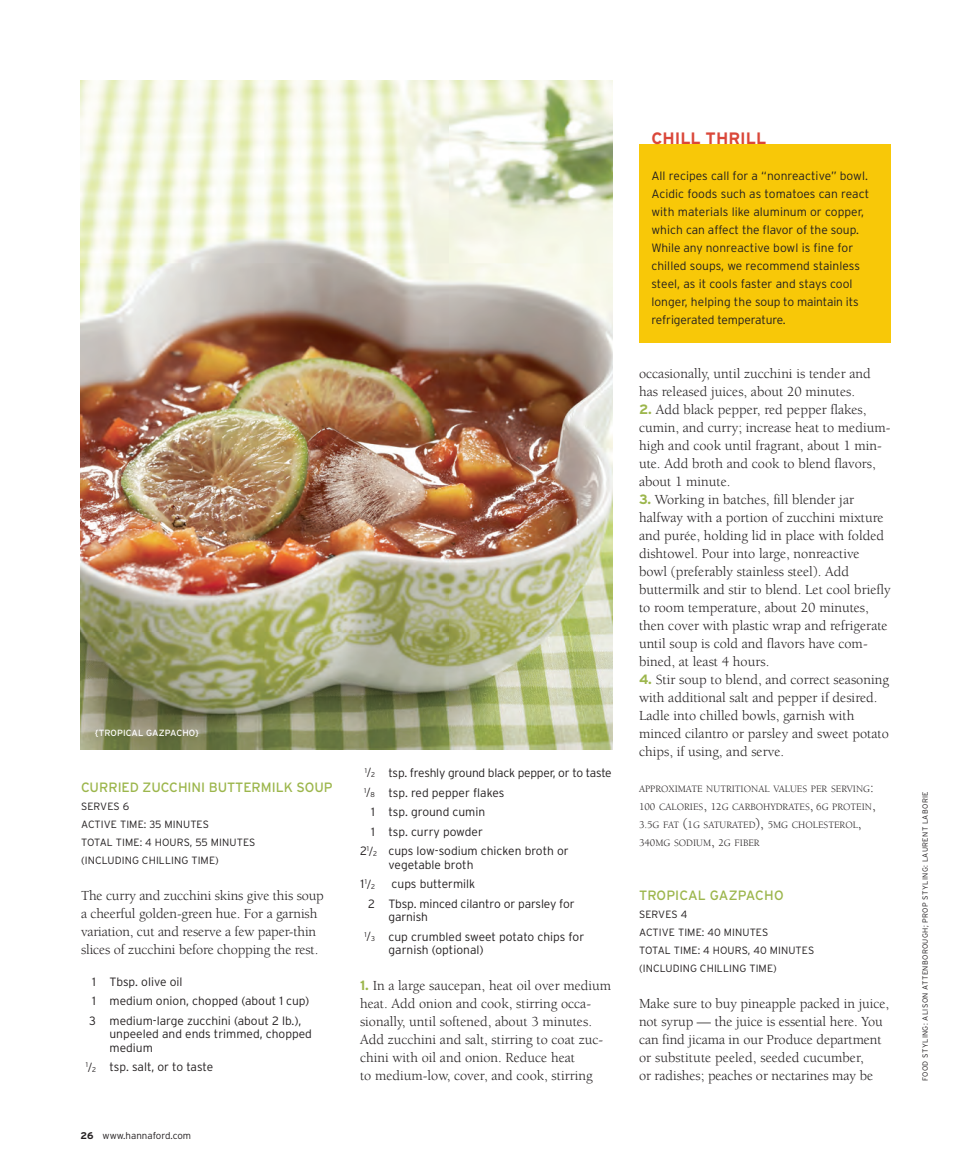
<style>
.page{position:relative;width:972px;height:1175px;background:#fff}
.page>*{position:absolute;margin:0;border:0;box-sizing:border-box;transform-origin:0 0}
.t1{font:700 16.5px "Interstate";color:#da4739}
.t2{font:14.25px/18px "Berkeley";color:#231f20}
.t3{font:13.5px "Interstate";letter-spacing:-.005em;color:#9cb64c}
.t4{font:300 12px/18px "Interstate";color:#231f20}
.t5{font:300 12px "Interstate";letter-spacing:-.02em;color:#231f20}
.t6{font:300 10.5px/18px "Interstate";letter-spacing:.01em;color:#231f20}
.t7{font:10.05px/18px "Berkeley";color:#231f20}
.t8{font:300 9.75px "Interstate";color:#231f20}
.t9{font:9px "Interstate";letter-spacing:.01em;color:#fff}
.t10{font:300 7.5px "Interstate";letter-spacing:.05em;color:#231f20}
.t11{font:300 7.05px "Interstate";color:#231f20}
.s1{font-size:10.5px}
.s2{font-size:7.05px}
.s3{font-weight:700}
.s4{font-size:12px}
.s5{font-family:"Interstate";font-weight:700;font-size:13.5px;color:#9cb64c}
.s6{font-size:14.25px}
</style>
<div class="page">
<img style="left:81px;top:81px;width:531px;height:668px">
<div style="left:639px;top:144px;width:252px;height:198px;background:#f8c808"></div>
<p class="t9" style="left:95px;top:729px;width:105px">{TROPICAL GAZPACHO}</p>
<p class="t3" style="left:81px;top:782px;width:253px">CURRIED ZUCCHINI BUTTERMILK SOUP</p>
<p class="t6" style="left:81px;top:798px;width:176px">SERVES 6<br>ACTIVE TIME: 35 MINUTES<br>TOTAL TIME: 4 HOURS, 55 MINUTES (INCLUDING CHILLING TIME)</p>
<p class="t2" style="left:81px;top:888px;width:244px">The curry and zucchini skins give this soup a cheerful golden-green hue. For a garnish variation, cut and reserve a few paper-thin slices of zucchini before chopping the rest.</p>
<p class="t4" style="left:89px;top:973px;width:222px;line-height:19.5px">1 Tbsp. olive oil<br>1 medium onion, chopped (about 1 cup)<br>3 medium-large zucchini (about 2 lb.),</p>
<p class="t4" style="left:110px;top:1028px;width:204px;line-height:13.5px">unpeeled and ends trimmed, chopped medium</p>
<p class="t4" style="left:86px;top:1059px;width:129px"><sup>1</sup><span class="s1">/</span><span class="s2">2</span> tsp. salt, or to taste</p>
<p class="t8" style="left:81px;top:1131px;width:112px"><span class="s3">26</span> www.hannaford.com</p>
<p class="t5" style="left:365px;top:768px;width:249px"><sup>1</sup><span class="s1">/</span><span class="s2">2</span> tsp. freshly ground black pepper, or to taste</p>
<p class="t4" style="left:364px;top:784px;width:142px"><sup>1</sup><span class="s1">/</span><span class="s2">8</span> tsp. red pepper flakes</p>
<p class="t4" style="left:371px;top:804px;width:115px">1 tsp. ground cumin</p>
<p class="t4" style="left:371px;top:823px;width:113px">1 tsp. curry powder</p>
<p class="t4" style="left:360px;top:843px;width:210px">2<sup>1</sup><span class="s1">/</span><span class="s2">2</span> cups low-sodium chicken broth or</p>
<p class="t4" style="left:389px;top:856px;width:86px">vegetable broth</p>
<p class="t11" style="left:360px;top:881px;width:16px"><span class="s4">1</span>1<span class="s1">/</span>2</p>
<p class="t4" style="left:368px;top:875px;width:208px;line-height:19.5px;text-indent:23px">cups buttermilk<br>2 Tbsp. minced cilantro or parsley for</p>
<p class="t4" style="left:364px;top:908px;width:221px;line-height:19.5px;text-indent:24px">garnish<br><sup>1</sup><span class="s1">/</span><span class="s2">3</span> cup crumbled sweet potato chips for</p>
<p class="t4" style="left:389px;top:942px;width:97px">garnish (optional)</p>
<p class="t2" style="left:360px;top:978px;width:253px"><span class="s5">1.</span> In a large saucepan, heat oil over medium heat. Add onion and cook, stirring occa&shy;sionally, until softened, about 3 minutes.<br>Add zucchini and salt, stirring to coat zuc&shy;chini with oil and onion. Reduce heat<br>to medium-low, cover, and cook, stirring</p>
<p class="t1" style="left:651px;top:132px;width:116px">CHILL THRILL</p>
<p class="t4" style="left:651px;top:168px;width:219px">All recipes call for a “nonreactive” bowl.<br>Acidic foods such as tomatoes can react with materials like aluminum or copper, which can affect the flavor of the soup.<br>While any nonreactive bowl is fine for chilled soups, we recommend stainless steel, as it cools faster and stays cool longer, helping the soup to maintain its refrigerated temperature.</p>
<p class="t2" style="left:639px;top:366px;width:233px">occasionally, until zucchini is tender and has released juices, about 20 minutes.</p>
<p class="t2" style="left:639px;top:402px;width:253px"><span class="s5">2.</span> Add black pepper, red pepper flakes, cumin, and curry; increase heat to medium&shy;high and cook until fragrant, about 1 min&shy;ute. Add broth and cook to blend flavors, about 1 minute.</p>
<p class="t2" style="left:639px;top:492px;width:253px"><span class="s5">3.</span> Working in batches, fill blender jar halfway with a portion of zucchini mixture and purée, holding lid in place with folded dishtowel. Pour into large, nonreactive bowl (preferably stainless steel). Add buttermilk and stir to blend. Let cool briefly to room temperature, about 20 minutes, then cover with plastic wrap and refrigerate until soup is cold and flavors have com&shy;bined, at least 4 hours.</p>
<p class="t2" style="left:639px;top:672px;width:252px"><span class="s5">4.</span> Stir soup to blend, and correct seasoning with additional salt and pepper if desired.<br>Ladle into chilled bowls, garnish with minced cilantro or parsley and sweet potato chips, if using, and serve.</p>
<p class="t7" style="left:639px;top:781px;width:238px">APPROXIMATE NUTRITIONAL VALUES PER SERVING<span class="s6">:<br></span><span class="s1">100</span> CALORIES<span class="s6">,</span> <span class="s1">12</span>G CARBOHYDRATES<span class="s6">,</span> <span class="s1">6</span>G PROTEIN<span class="s6">, </span><span class="s1">3.5</span>G FAT <span class="s6">(</span><span class="s1">1</span>G SATURATED<span class="s6">),</span> <span class="s1">5</span>MG CHOLESTEROL<span class="s6">, </span><span class="s1">340</span>MG SODIUM<span class="s6">,</span> <span class="s1">2</span>G FIBER</p>
<p class="t3" style="left:639px;top:890px;width:146px">TROPICAL GAZPACHO</p>
<p class="t6" style="left:639px;top:906px;width:177px">SERVES 4<br>ACTIVE TIME: 40 MINUTES<br>TOTAL TIME: 4 HOURS, 40 MINUTES (INCLUDING CHILLING TIME)</p>
<p class="t2" style="left:639px;top:996px;width:252px">Make sure to buy pineapple packed in juice, not syrup — the juice is essential here. You can find jicama in our Produce department or substitute peeled, seeded cucumber,<br>or radishes; peaches or nectarines may be</p>
<p class="t10" style="left:922px;top:1081px;width:291px;rotate:-90deg">FOOD STYLING: ALISON ATTENBOROUGH; PROP STYLING: LAURENT LABORIE</p>
</div>
